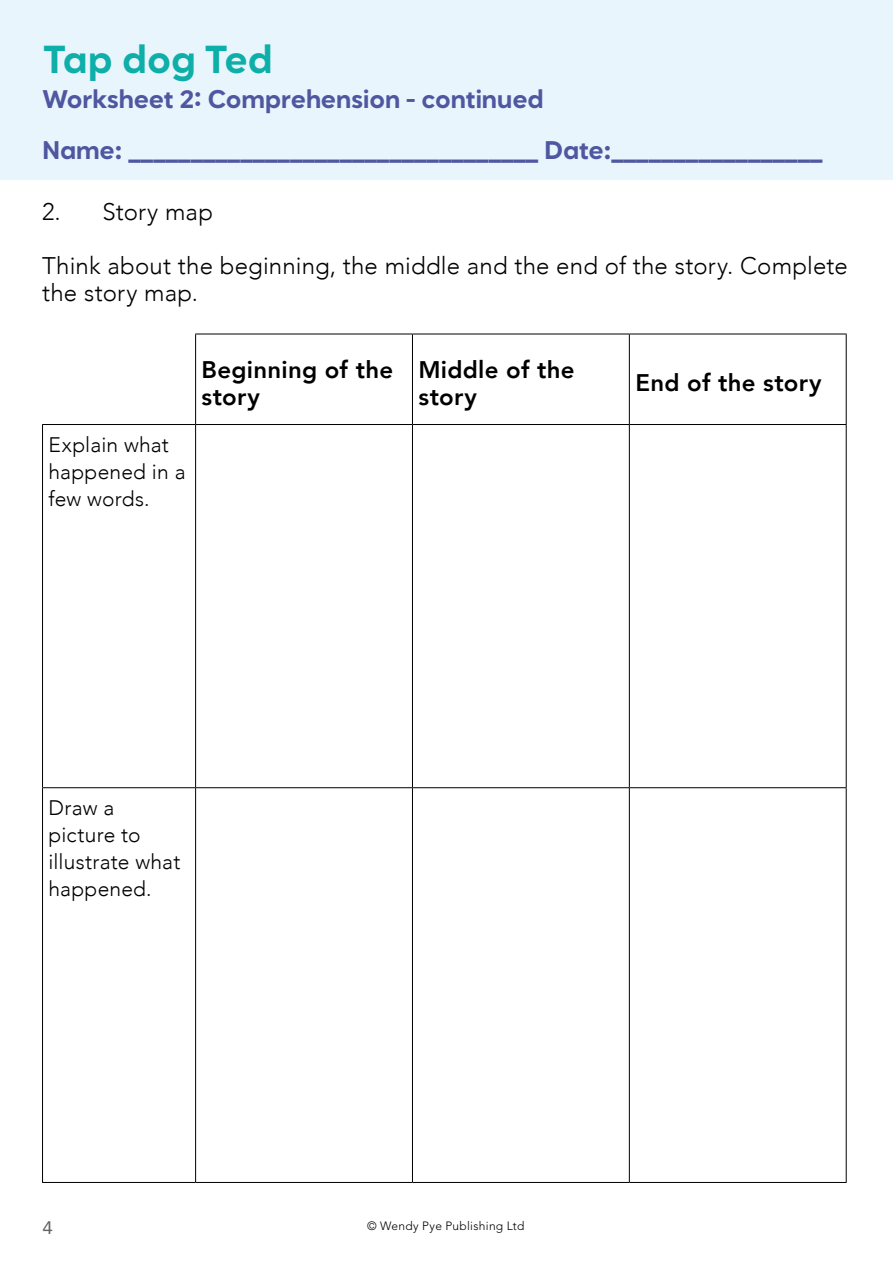
<style>
.page{position:relative;width:893px;height:1263px;background:#fff}
.page>*{position:absolute;margin:0;border:0;box-sizing:border-box;transform-origin:0 0}
.t1{font:700 39px "Kanyon";letter-spacing:-.005em;color:#0fafa9}
.Worksheet_number{font:700 25.5px "Kanyon";color:#4e57a0}
.Numbered_question{font:300 24px/27px "Avenir";letter-spacing:.005em;color:#000}
.Numbered_question-2{font:800 24px/27px "Avenir";letter-spacing:.01em;color:#000}
.Numbered_question-3{font:300 21px/27px "Avenir";letter-spacing:.01em;color:#000}
.t2{font:18px "Avenir LT Std";color:#626568;scale:1.05 1}
.t3{font:300 12px "Avenir LT Std";letter-spacing:.025em;color:#000}
</style>
<div class="page">
<div style="left:0;top:0;width:893px;height:179px;background:#e9f5fc"></div>
<hr style="left:195px;top:334px;width:217px;height:1px;background:#000">
<hr style="left:195px;top:334px;width:1px;height:90px;background:#000">
<hr style="left:412px;top:334px;width:217px;height:1px;background:#000">
<hr style="left:412px;top:334px;width:1px;height:90px;background:#000">
<hr style="left:629px;top:334px;width:218px;height:1px;background:#000">
<hr style="left:629px;top:334px;width:1px;height:90px;background:#000">
<hr style="left:846px;top:334px;width:1px;height:90px;background:#000">
<hr style="left:42px;top:424px;width:154px;height:1px;background:#000">
<hr style="left:42px;top:425px;width:1px;height:362px;background:#000">
<hr style="left:196px;top:424px;width:216px;height:1px;background:#000">
<hr style="left:195px;top:425px;width:1px;height:362px;background:#000">
<hr style="left:412px;top:424px;width:217px;height:1px;background:#000">
<hr style="left:412px;top:425px;width:1px;height:362px;background:#000">
<hr style="left:629px;top:424px;width:218px;height:1px;background:#000">
<hr style="left:629px;top:425px;width:1px;height:362px;background:#000">
<hr style="left:846px;top:425px;width:1px;height:362px;background:#000">
<hr style="left:42px;top:787px;width:154px;height:1px;background:#000">
<hr style="left:42px;top:788px;width:1px;height:394px;background:#000">
<hr style="left:196px;top:787px;width:216px;height:1px;background:#000">
<hr style="left:195px;top:788px;width:1px;height:394px;background:#000">
<hr style="left:412px;top:787px;width:217px;height:1px;background:#000">
<hr style="left:412px;top:788px;width:1px;height:394px;background:#000">
<hr style="left:629px;top:787px;width:218px;height:1px;background:#000">
<hr style="left:629px;top:788px;width:1px;height:394px;background:#000">
<hr style="left:846px;top:788px;width:1px;height:394px;background:#000">
<hr style="left:42px;top:1182px;width:154px;height:1px;background:#000">
<hr style="left:196px;top:1182px;width:216px;height:1px;background:#000">
<hr style="left:412px;top:1182px;width:217px;height:1px;background:#000">
<hr style="left:629px;top:1182px;width:218px;height:1px;background:#000">
<p class="t1" style="left:43px;top:34px;width:231px">Tap dog Ted</p>
<p class="Worksheet_number" style="left:43px;top:82px;width:503px">Worksheet 2: Comprehension - continued</p>
<p class="Worksheet_number" style="left:43px;top:133px;width:781px">Name: _________________________________ Date:_________________</p>
<p class="Numbered_question" style="left:42px;top:198px;width:172px">2. Story map</p>
<p class="Numbered_question" style="left:42px;top:252px;width:807px">Think about the beginning, the middle and the end of the story. Complete the story map.</p>
<p class="Numbered_question-3" style="left:49px;top:431px;width:139px">Explain what happened in a few words.</p>
<p class="Numbered_question-2" style="left:202px;top:356px;width:193px">Beginning of the story</p>
<p class="Numbered_question-2" style="left:418px;top:356px;width:158px">Middle of the story</p>
<p class="Numbered_question-2" style="left:635px;top:369px;width:188px">End of the story</p>
<p class="Numbered_question-3" style="left:49px;top:794px;width:133px">Draw a picture to illustrate what happened.</p>
<p class="t2" style="left:43px;top:1217px;width:12px">4</p>
<p class="t3" style="left:367px;top:1218px;width:159px">© Wendy Pye Publishing Ltd</p>
</div>
